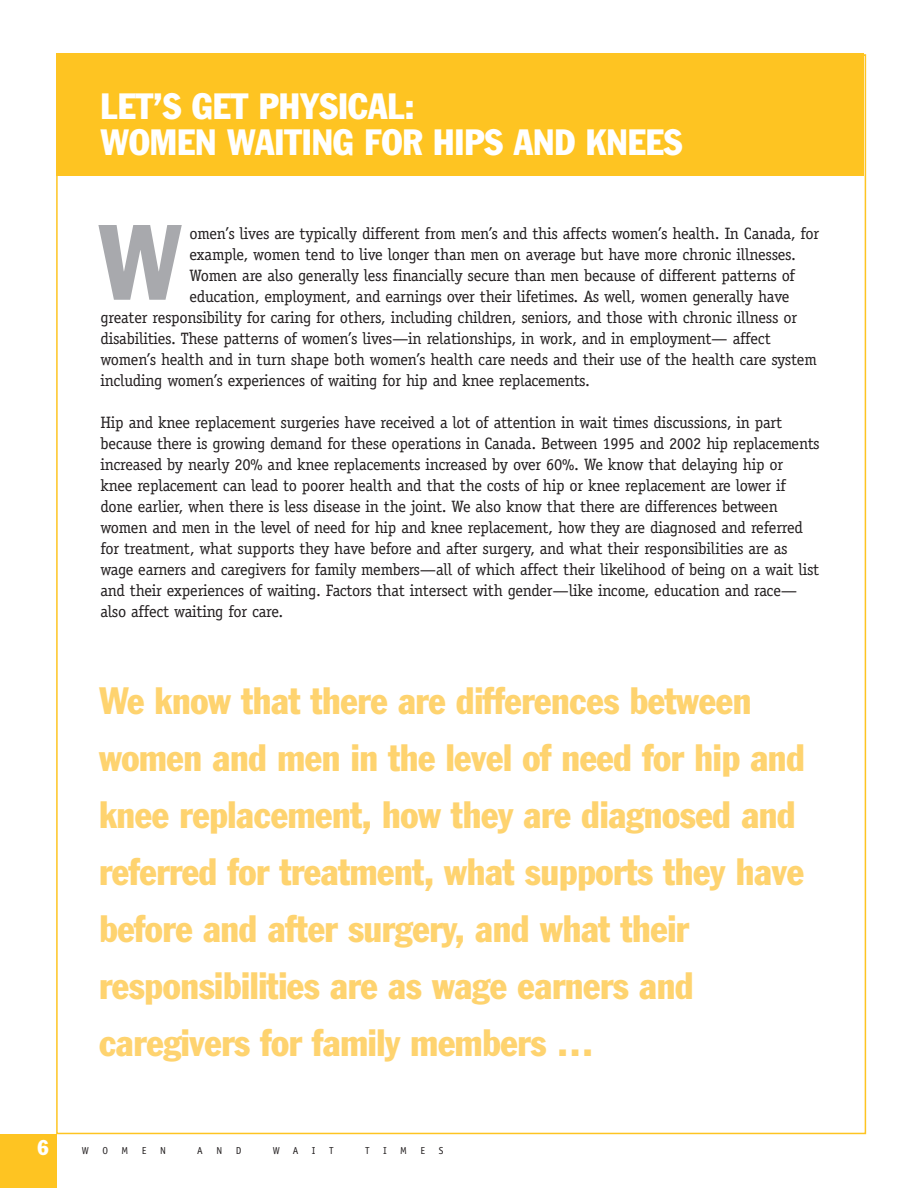
<style>
.page{position:relative;width:918px;height:1188px;background:#fff}
.page>*{position:absolute;margin:0;border:0;box-sizing:border-box;transform-origin:0 0}
.t1{font:condensed 105px "Franklin Gothic";color:#a8a9ad}
.t2{font:condensed 37.5px/57px "Franklin Gothic";letter-spacing:-.01em;color:#fed36f}
.t3{font:condensed 36px/36px "Franklin Gothic";color:#fff}
.t4{font:condensed 21px "Franklin Gothic";color:#fff}
.t5{font:16.5px/21px "Officina Serif";letter-spacing:-.015em;color:#231f20}
.t6{font:10.2px "Officina Sans";color:#231f20}
</style>
<div class="page">
<div style="left:0;top:1134px;width:56px;height:54px;background:#fec422"></div>
<div style="left:57px;top:53px;width:807px;height:123px;background:#fec422"></div>
<h3 class="t3" style="left:100px;top:91px;width:583px">LET’S GET PHYSICAL:<br>WOMEN WAITING FOR HIPS AND KNEES</h3>
<h1 class="t1" style="left:98px;top:225px;width:85px">W</h1>
<p class="t5" style="left:190px;top:223px;width:631px">omen’s lives are typically different from men’s and this affects women’s health. In Canada, for</p>
<p class="t5" style="left:190px;top:244px;width:608px">example, women tend to live longer than men on average but have more chronic illnesses.</p>
<p class="t5" style="left:190px;top:265px;width:607px">Women are also generally less financially secure than men because of different patterns of</p>
<p class="t5" style="left:190px;top:286px;width:601px">education, employment, and earnings over their lifetimes. As well, women generally have</p>
<p class="t5" style="left:100px;top:307px;width:698px">greater responsibility for caring for others, including children, seniors, and those with chronic illness or</p>
<p class="t5" style="left:100px;top:328px;width:672px">disabilities. These patterns of women’s lives—in relationships, in work, and in employment— affect</p>
<p class="t5" style="left:100px;top:349px;width:718px">women’s health and in turn shape both women’s health care needs and their use of the health care system</p>
<p class="t5" style="left:100px;top:370px;width:491px">including women’s experiences of waiting for hip and knee replacements.</p>
<p class="t5" style="left:100px;top:412px;width:721px">Hip and knee replacement surgeries have received a lot of attention in wait times discussions, in part because there is growing demand for these operations in Canada. Between 1995 and 2002 hip replacements increased by nearly 20% and knee replacements increased by over 60%. We know that delaying hip or<br>knee replacement can lead to poorer health and that the costs of hip or knee replacement are lower if done earlier, when there is less disease in the joint. We also know that there are differences between women and men in the level of need for hip and knee replacement, how they are diagnosed and referred for treatment, what supports they have before and after surgery, and what their responsibilities are as wage earners and caregivers for family members—all of which affect their likelihood of being on a wait list and their experiences of waiting. Factors that intersect with gender—like income, education and race— also affect waiting for care.</p>
<p class="t2" style="left:99px;top:675px;width:708px">We know that there are differences between women and men in the level of need for hip and knee replacement, how they are diagnosed and referred for treatment, what supports they have before and after surgery, and what their responsibilities are as wage earners and caregivers for family members …</p>
<p class="t4" style="left:37px;top:1140px;width:13px">6</p>
<p class="t6" style="left:82px;top:1147px;width:9px">W</p>
<p class="t6" style="left:102px;top:1147px;width:7px">O</p>
<p class="t6" style="left:122px;top:1147px;width:8px">M</p>
<p class="t6" style="left:142px;top:1147px;width:6px">E</p>
<p class="t6" style="left:160px;top:1147px;width:7px">N</p>
<p class="t6" style="left:197px;top:1147px;width:7px">A</p>
<p class="t6" style="left:216px;top:1147px;width:7px">N</p>
<p class="t6" style="left:236px;top:1147px;width:7px">D</p>
<p class="t6" style="left:273px;top:1147px;width:9px">W</p>
<p class="t6" style="left:293px;top:1147px;width:7px">A</p>
<p class="t6" style="left:312px;top:1147px;width:5px">I</p>
<p class="t6" style="left:329px;top:1147px;width:6px">T</p>
<p class="t6" style="left:365px;top:1147px;width:6px">T</p>
<p class="t6" style="left:383px;top:1147px;width:5px">I</p>
<p class="t6" style="left:400px;top:1147px;width:8px">M</p>
<p class="t6" style="left:421px;top:1147px;width:6px">E</p>
<p class="t6" style="left:439px;top:1147px;width:6px">S</p>
</div>
